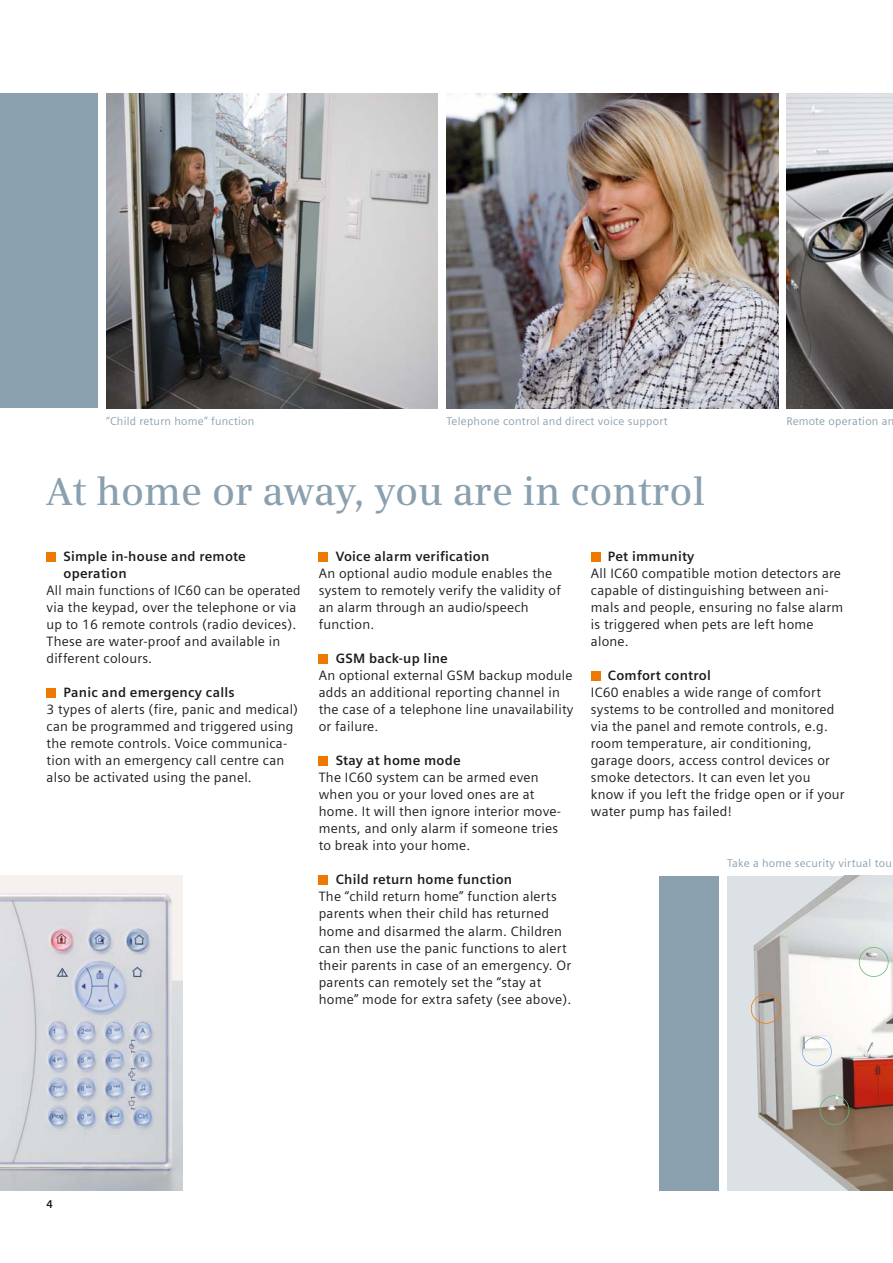
<style>
.page{position:relative;width:893px;height:1263px;background:#fff}
.page>*{position:absolute;margin:0;border:0;box-sizing:border-box;transform-origin:0 0}
.t1{font:600 39px "Siemens Serif";color:#8aa0af}
.t2{font:13.5px/17px "Siemens Sans";letter-spacing:.015em;color:#1b1c20}
.t3{font:700 13.5px/17px "Siemens Sans";letter-spacing:.015em;color:#1b1c20}
.t4{font:11.25px "Siemens Sans";letter-spacing:.025em;color:#8aa0af}
.t5{font:700 11.25px "Siemens Sans";color:#1b1c20}
</style>
<div class="page">
<img style="left:0;top:876px;width:183px;height:315px">
<div style="left:47px;top:688px;width:9px;height:9px;background:#ee7900"></div>
<div style="left:47px;top:552px;width:9px;height:9px;background:#ee7900"></div>
<img style="left:446px;top:94px;width:332px;height:314px">
<div style="left:727px;top:876px;width:166px;height:315px;background:#dbe1e5"></div>
<img style="left:753px;top:876px;width:140px;height:315px">
<div style="left:659px;top:876px;width:59px;height:315px;background:#8aa0af"></div>
<img style="left:106px;top:94px;width:332px;height:314px">
<div style="left:319px;top:875px;width:9px;height:9px;background:#ee7900"></div>
<div style="left:319px;top:756px;width:9px;height:9px;background:#ee7900"></div>
<div style="left:319px;top:654px;width:9px;height:9px;background:#ee7900"></div>
<div style="left:319px;top:552px;width:9px;height:9px;background:#ee7900"></div>
<img style="left:786px;top:94px;width:107px;height:314px">
<div style="left:0;top:94px;width:98px;height:314px;background:#8aa0af"></div>
<div style="left:751px;top:994px;width:30px;height:30px;border:2px solid #ee7900;border-radius:50%"></div>
<div style="left:819px;top:1095px;width:30px;height:30px;border:2px solid #67b775;border-radius:50%"></div>
<div style="left:859px;top:947px;width:29px;height:30px;border:2px solid #67b775;border-radius:50%"></div>
<div style="left:802px;top:1037px;width:30px;height:29px;border:2px solid #7aaede;border-radius:50%"></div>
<div style="left:591px;top:671px;width:9px;height:9px;background:#ee7900"></div>
<div style="left:591px;top:552px;width:9px;height:9px;background:#ee7900"></div>
<p class="t4" style="left:106px;top:417px;width:150px">“Child return home” function</p>
<p class="t4" style="left:446px;top:417px;width:223px">Telephone control and direct voice support</p>
<p class="t4" style="left:786px;top:417px;width:110px">Remote operation an</p>
<h1 class="t1" style="left:47px;top:475px;width:660px">At home or away, you are in control</h1>
<p class="t3" style="left:336px;top:549px;width:155px">Voice alarm verification</p>
<p class="t2" style="left:319px;top:566px;width:244px">An optional audio module enables the system to remotely verify the validity of an alarm through an audio/speech function.</p>
<p class="t3" style="left:336px;top:651px;width:114px">GSM back-up line</p>
<p class="t2" style="left:319px;top:668px;width:256px">An optional external GSM backup module adds an additional reporting channel in the case of a telephone line unavailability or failure.</p>
<p class="t3" style="left:336px;top:753px;width:126px">Stay at home mode</p>
<p class="t2" style="left:319px;top:771px;width:244px">The IC60 system can be armed even when you or your loved ones are at home. It will then ignore interior move&shy;ments, and only alarm if someone tries to break into your home.</p>
<p class="t3" style="left:336px;top:872px;width:178px">Child return home function</p>
<p class="t2" style="left:319px;top:890px;width:254px">The “child return home” function alerts parents when their child has returned home and disarmed the alarm. Children can then use the panic functions to alert their parents in case of an emergency. Or parents can remotely set the “stay at home” mode for extra safety (see above).</p>
<p class="t3" style="left:64px;top:549px;width:184px">Simple in-house and remote operation</p>
<p class="t2" style="left:47px;top:583px;width:255px">All main functions of IC60 can be operated via the keypad, over the telephone or via up to 16 remote controls (radio devices).<br>These are water-proof and available in different colours.</p>
<p class="t3" style="left:64px;top:685px;width:173px">Panic and emergency calls</p>
<p class="t2" style="left:47px;top:702px;width:253px">3 types of alerts (fire, panic and medical) can be programmed and triggered using the remote controls. Voice communica&shy;tion with an emergency call centre can also be activated using the panel.</p>
<p class="t3" style="left:608px;top:549px;width:88px">Pet immunity</p>
<p class="t2" style="left:591px;top:566px;width:254px">All IC60 compatible motion detectors are capable of distinguishing between ani&shy;mals and people, ensuring no false alarm is triggered when pets are left home alone.</p>
<p class="t3" style="left:608px;top:668px;width:104px">Comfort control</p>
<p class="t2" style="left:591px;top:685px;width:255px">IC60 enables a wide range of comfort systems to be controlled and monitored via the panel and remote controls, e.g. room temperature, air conditioning, garage doors, access control devices or smoke detectors. It can even let you know if you left the fridge open or if your water pump has failed!</p>
<p class="t4" style="left:727px;top:859px;width:166px">Take a home security virtual tou</p>
<p class="t5" style="left:47px;top:1199px;width:8px">4</p>
</div>
